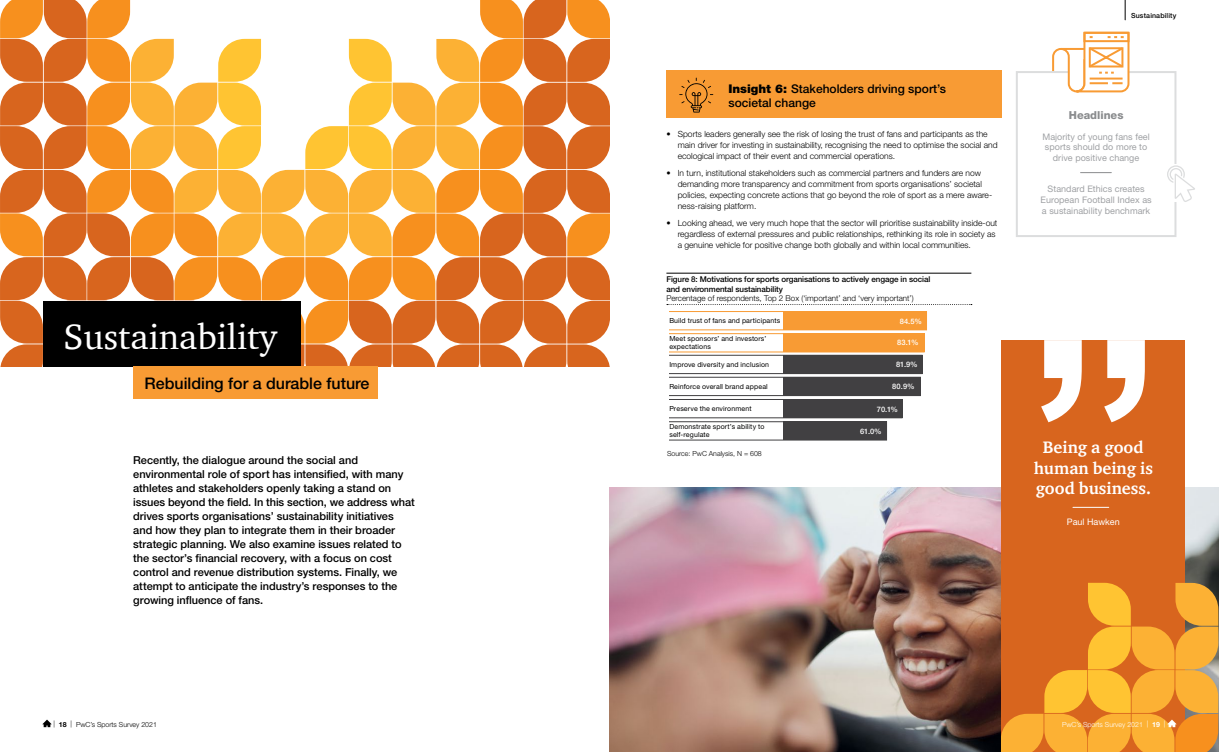
<style>
.page{position:relative;width:1219px;height:752px;background:#fff}
.page>*{position:absolute;margin:0;border:0;box-sizing:border-box;transform-origin:0 0}
.t1{font:36px "ITC Charter Com";color:#fff}
.t2{font:700 17px/20.4px "ITC Charter Com";color:#fff;text-align:center}
.t3{font:500 16px "Helvetica Neue LT Std";color:#000}
.t4{font:500 12px/14.4px "Helvetica Neue LT Std";color:#000}
.t5{font:500 11px/14px "Helvetica Neue LT Std";color:#000}
.t6{font:800 11px "Helvetica Neue LT Std";color:#8a8c8e}
.t7{font:9px/10.8px "Helvetica Neue LT Std";letter-spacing:.005em;color:#9fa1a4;text-align:center}
.t8{font:9px "Helvetica Neue LT Std";color:#fff}
.t9{font:300 8.5px/11px "Helvetica Neue LT Std";color:#000}
.t10{font:500 8px/9.5px "Helvetica Neue LT Std";letter-spacing:-.01em;color:#000}
.t11{font:300 8px "Helvetica Neue LT Std";color:#000}
.t12{font:500 7.5px "Helvetica Neue LT Std";letter-spacing:.015em;color:#fff}
.t13{font:7px/8px "Helvetica Neue LT Std";letter-spacing:.02em;color:#000}
.t14{font:300 7px "Helvetica Neue LT Std";color:#000}
.t15{font:300 7px "Helvetica Neue LT Std";color:#fff}
.t16{font:500 7px "Helvetica Neue LT Std";letter-spacing:.02em;color:#000}
.s1{font-weight:900}
.s2{font-weight:700}
</style>
<div class="page">
<img style="left:610px;top:487px;width:609px;height:264px">
<div style="left:1002px;top:340px;width:183px;height:411px;background:#d8651e"></div>
<svg style="left:0;top:0;width:609px;height:366px"></svg>
<div style="left:43px;top:301px;width:257px;height:65px;background:#000"></div>
<div style="left:133px;top:366px;width:245px;height:32px;background:#f89b34"></div>
<div style="left:666px;top:71px;width:336px;height:47px;background:#f89b34"></div>
<svg style="left:679px;top:78px;width:34px;height:34px"></svg>
<hr style="left:1073px;top:506px;width:36px;height:1px;background:#fff">
<svg style="left:1041px;top:340px;width:104px;height:82px"></svg>
<hr style="left:666px;top:272px;width:305px;height:1px;background:#000">
<svg style="left:667px;top:304px;width:305px;height:1px"></svg>
<div style="left:783px;top:333px;width:141px;height:18px;background:#f89b34"></div>
<div style="left:783px;top:377px;width:138px;height:18px;background:#414042"></div>
<div style="left:783px;top:421px;width:104px;height:19px;background:#414042"></div>
<div style="left:783px;top:311px;width:144px;height:19px;background:#f89b34"></div>
<div style="left:783px;top:355px;width:139px;height:18px;background:#414042"></div>
<div style="left:783px;top:399px;width:119px;height:18px;background:#414042"></div>
<div style="left:649px;top:311px;width:278px;height:19px;border:1px solid #f89b34"></div>
<div style="left:649px;top:333px;width:275px;height:19px;border:1px solid #f89b34"></div>
<div style="left:649px;top:355px;width:273px;height:18px;border:1px solid #414042"></div>
<div style="left:649px;top:377px;width:272px;height:18px;border:1px solid #414042"></div>
<div style="left:649px;top:399px;width:253px;height:19px;border:1px solid #414042"></div>
<div style="left:649px;top:421px;width:238px;height:19px;border:1px solid #414042"></div>
<div style="left:636px;top:307px;width:32px;height:139px;background:#fff"></div>
<svg style="left:1125px;top:0;width:1px;height:20px"></svg>
<div style="left:1016px;top:71px;width:160px;height:166px;border:2px solid #dcddde"></div>
<svg style="left:1051px;top:31px;width:79px;height:62px"></svg>
<hr style="left:1080px;top:172px;width:31px;height:1px;background:#8a8c8e">
<svg style="left:1002px;top:582px;width:216px;height:169px"></svg>
<svg style="left:43px;top:719px;width:9px;height:7px"></svg>
<div style="left:1165px;top:164px;width:53px;height:38px;background:#fff"></div>
<svg style="left:1167px;top:165px;width:28px;height:37px"></svg>
<h1 class="t1" style="left:63px;top:314px;width:215px">Sustainability</h1>
<h3 class="t3" style="left:145px;top:373px;width:226px">Rebuilding for a durable future</h3>
<p class="t5" style="left:133px;top:452px;width:283px">Recently, the dialogue around the social and environmental role of sport has intensified, with many athletes and stakeholders openly taking a stand on issues beyond the field. In this section, we address what drives sports organisations’ sustainability initiatives and how they plan to integrate them in their broader strategic planning. We also examine issues related to the sector’s financial recovery, with a focus on cost control and revenue distribution systems. Finally, we attempt to anticipate the industry’s responses to the growing influence of fans.</p>
<h3 class="t4" style="left:728px;top:81px;width:219px"><span class="s1">Insight 6:</span> Stakeholders driving sport’s societal change</h3>
<p class="t9" style="left:678px;top:129px;width:321px;text-indent:-11px">• Sports leaders generally see the risk of losing the trust of fans and participants as the main driver for investing in sustainability, recognising the need to optimise the social and ecological impact of their event and commercial operations.</p>
<p class="t9" style="left:678px;top:167px;width:316px;text-indent:-11px">• In turn, institutional stakeholders such as commercial partners and funders are now demanding more transparency and commitment from sports organisations’ societal policies, expecting concrete actions that go beyond the role of sport as a mere aware&shy;ness-raising platform.</p>
<p class="t9" style="left:678px;top:217px;width:321px;text-indent:-11px">• Looking ahead, we very much hope that the sector will prioritise sustainability inside-out regardless of external pressures and public relationships, rethinking its role in society as a genuine vehicle for positive change both globally and within local communities.</p>
<p class="t10" style="left:666px;top:274px;width:265px">Figure 8: Motivations for sports organisations to actively engage in social and environmental sustainability</p>
<p class="t11" style="left:666px;top:293px;width:249px">Percentage of respondents, Top 2 Box (‘important’ and ‘very important’)</p>
<p class="t13" style="left:669px;top:316px;width:112px">Build trust of fans and participants</p>
<p class="t13" style="left:669px;top:360px;width:101px">Improve diversity and inclusion</p>
<p class="t12" style="left:900px;top:316px;width:24px">84.5%</p>
<p class="t12" style="left:897px;top:338px;width:23px">83.1%</p>
<p class="t12" style="left:896px;top:360px;width:23px">81.9%</p>
<p class="t12" style="left:892px;top:382px;width:24px">80.9%</p>
<p class="t12" style="left:877px;top:404px;width:23px">70.1%</p>
<p class="t12" style="left:860px;top:426px;width:23px">61.0%</p>
<p class="t13" style="left:669px;top:334px;width:98px">Meet sponsors’ and investors’ expectations</p>
<p class="t13" style="left:669px;top:382px;width:100px">Reinforce overall brand appeal</p>
<p class="t13" style="left:669px;top:404px;width:84px">Preserve the environment</p>
<p class="t13" style="left:669px;top:422px;width:97px">Demonstrate sport’s ability to self-regulate</p>
<p class="t14" style="left:667px;top:449px;width:96px">Source: PwC Analysis, N = 608</p>
<p class="t16" style="left:1131px;top:12px;width:47px">Sustainability</p>
<p class="t6" style="left:1069px;top:108px;width:56px">Headlines</p>
<p class="t7" style="left:1042px;top:131px;width:109px">Majority of young fans feel sports should do more to drive positive change</p>
<p class="t7" style="left:1040px;top:183px;width:113px">Standard Ethics creates<br>European Football Index as a sustainability benchmark</p>
<h2 class="t2" style="left:1034px;top:437px;width:121px">Being a good human being is good business.</h2>
<p class="t8" style="left:1067px;top:516px;width:54px">Paul Hawken</p>
<p class="t14" style="left:53px;top:718px;width:3px">|</p>
<p class="t15" style="left:1164px;top:718px;width:3px">|</p>
<p class="t14" style="left:59px;top:719px;width:100px"><span class="s2">18</span> | PwC’s Sports Survey 2021</p>
<p class="t15" style="left:1062px;top:719px;width:100px">PwC’s Sports Survey 2021 | <span class="s2">19</span></p>
</div>
